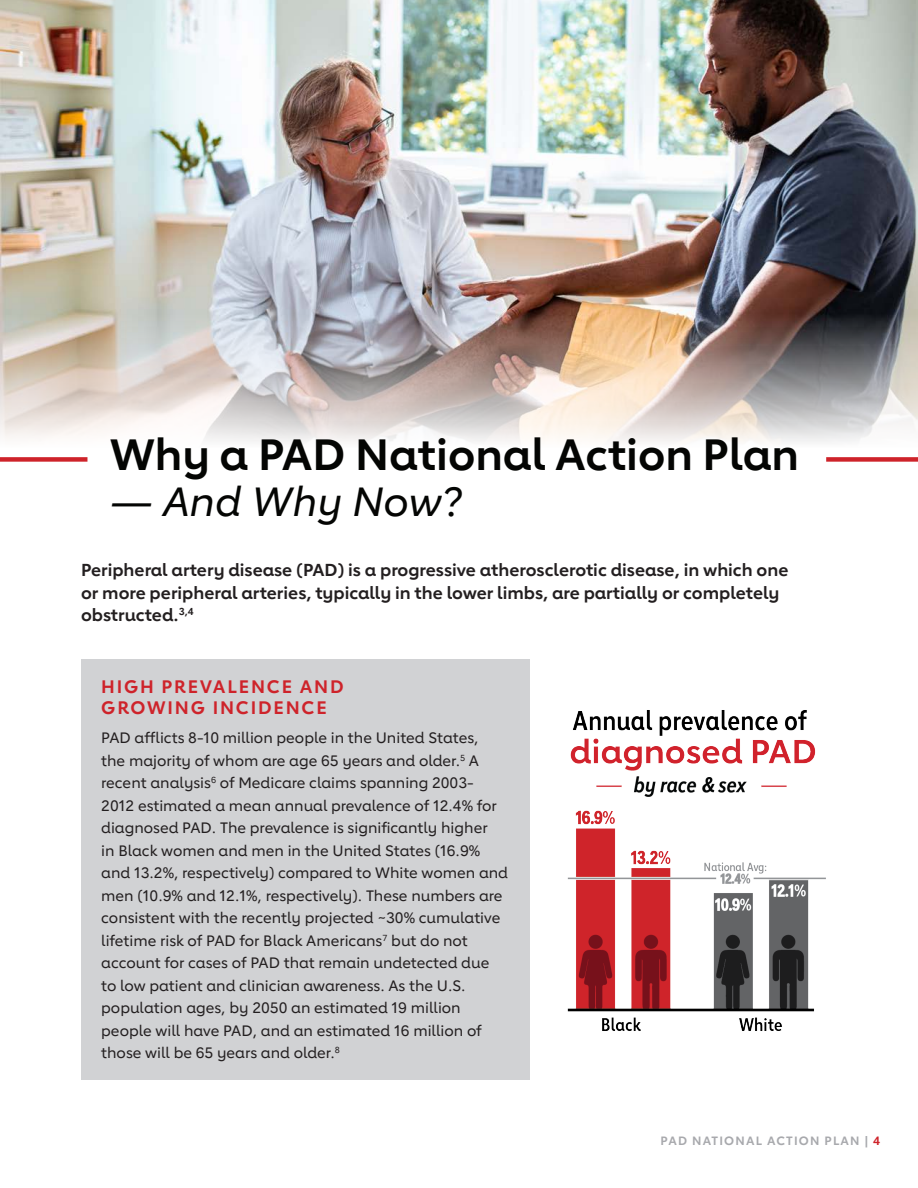
<style>
.page{position:relative;width:918px;height:1188px;background:#fff}
.page>*{position:absolute;margin:0;border:0;box-sizing:border-box;transform-origin:0 0}
.Section_Head{font:700 43.5px "Lub Dub";color:#040503}
.Section_Head-2{font:italic 500 40.5px "Lub Dub";color:#040503}
.Sub_Section_-_intro{font:700 18px/21px "Lub Dub";letter-spacing:.1em;color:#ce232a}
.t1{font:700 17.25px/22.5px "Lub Dub";color:#231f20}
.t2{font:500 15px/22.5px "Lub Dub";color:#231f20}
.t3{font:700 12px "Lub Dub";letter-spacing:.1em;color:#a8a9ad}
.s1{color:#ce232a}
</style>
<div class="page">
<div style="left:81px;top:659px;width:448px;height:421px;background:#d1d2d4"></div>
<img style="left:0;top:0;width:918px;height:225px">
<img style="left:0;top:225px;width:918px;height:237px">
<div style="left:0;top:457px;width:87px;height:5px;background:#ce232a"></div>
<div style="left:826px;top:457px;width:92px;height:5px;background:#ce232a"></div>
<img style="left:567px;top:710px;width:259px;height:321px">
<h2 class="Section_Head" style="left:110px;top:428px;width:691px">Why a PAD National Action Plan</h2>
<h2 class="Section_Head-2" style="left:110px;top:478px;width:354px">— And Why Now?</h2>
<p class="t1" style="left:81px;top:559px;width:709px">Peripheral artery disease (PAD) is a progressive atherosclerotic disease, in which one or more peripheral arteries, typically in the lower limbs, are partially or completely obstructed.<sup>3,4</sup></p>
<h3 class="Sub_Section_-_intro" style="left:101px;top:676px;width:244px">HIGH PREVALENCE AND<br>GROWING INCIDENCE</h3>
<p class="t2" style="left:101px;top:727px;width:408px">PAD afflicts 8-10 million people in the United States,<br>the majority of whom are age 65 years and older.<sup>5</sup> A recent analysis<sup>6</sup> of Medicare claims spanning 2003- 2012 estimated a mean annual prevalence of 12.4% for diagnosed PAD. The prevalence is significantly higher<br>in Black women and men in the United States (16.9% and 13.2%, respectively) compared to White women and men (10.9% and 12.1%, respectively). These numbers are consistent with the recently projected ~30% cumulative lifetime risk of PAD for Black Americans<sup>7</sup> but do not account for cases of PAD that remain undetected due to low patient and clinician awareness. As the U.S. population ages, by 2050 an estimated 19 million people will have PAD, and an estimated 16 million of those will be 65 years and older.<sup>8</sup></p>
<p class="t3" style="left:661px;top:1133px;width:221px">PAD NATIONAL ACTION PLAN | <span class="s1">4</span></p>
</div>
